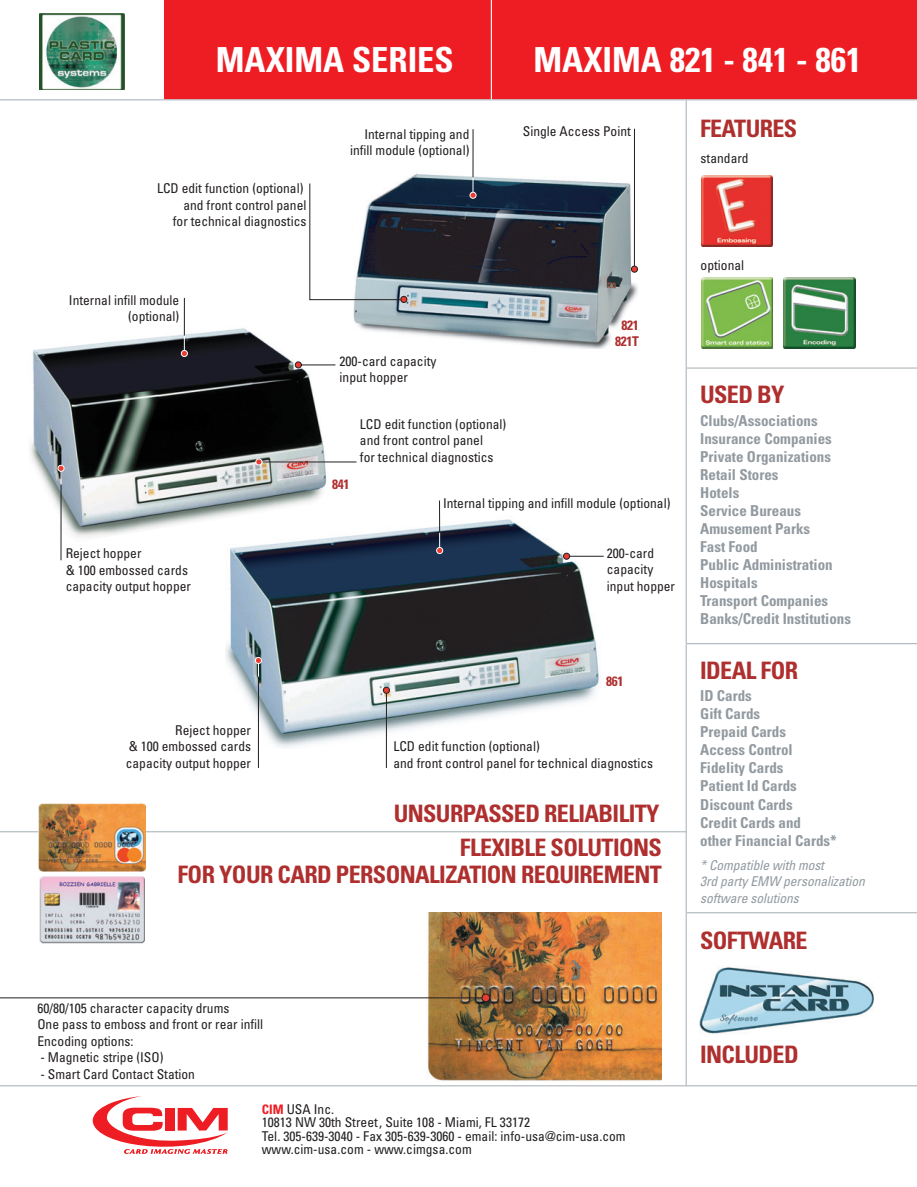
<style>
.page{position:relative;width:917px;height:1187px;background:#fff}
.page>*{position:absolute;margin:0;border:0;box-sizing:border-box;transform-origin:0 0}
.t1{font:700 condensed 34.5px "Univers";color:#fff}
.t2{font:700 condensed 24px/34.3px "Univers";letter-spacing:-.025em;color:#af2f2f;text-align:right}
.t3{font:700 condensed 15px/18px "Univers";color:#929aa0}
.t4{font:condensed 13.5px/16.5px "Univers";color:#231f20}
.t5{font:italic condensed 13.5px/16.5px "Univers";letter-spacing:-.005em;color:#929aa0}
.t6{font:700 condensed 13.5px/16.5px "Univers";letter-spacing:-.025em;color:#af2f2f;text-align:center}
.s1{font-weight:700;font-size:13.05px;color:#ee1d23}
</style>
<div class="page">
<img style="left:426px;top:912px;width:235px;height:168px">
<img style="left:401px;top:170px;width:237px;height:178px">
<svg style="left:92px;top:1096px;width:136px;height:57px"></svg>
<hr style="left:0;top:1084px;width:916px;height:2px;background:#aeb7bb">
<hr style="left:0;top:997px;width:485px;height:1px;background:#231f20">
<div style="left:482px;top:993px;width:7px;height:8px;background:#ea3c30;border-radius:50%"></div>
<div style="left:481px;top:993px;width:9px;height:8px;border:1px solid #231f20;border-radius:50%"></div>
<hr style="left:685px;top:100px;width:1px;height:986px;background:#aeb7bb">
<hr style="left:685px;top:367px;width:231px;height:1px;background:#aeb7bb">
<hr style="left:686px;top:643px;width:230px;height:1px;background:#aeb7bb">
<hr style="left:686px;top:911px;width:230px;height:2px;background:#aeb7bb">
<img style="left:701px;top:175px;width:71px;height:71px">
<img style="left:701px;top:277px;width:71px;height:71px">
<img style="left:783px;top:277px;width:72px;height:72px">
<img style="left:699px;top:967px;width:174px;height:67px">
<hr style="left:0;top:831px;width:686px;height:1px;background:#aeb7bb">
<hr style="left:472px;top:129px;width:1px;height:48px;background:#231f20">
<svg style="left:470px;top:177px;width:6px;height:21px"></svg>
<div style="left:469px;top:192px;width:7px;height:7px;border:1px solid #fff;border-radius:50%"></div>
<hr style="left:633px;top:129px;width:1px;height:137px;background:#231f20">
<svg style="left:631px;top:266px;width:6px;height:6px"></svg>
<div style="left:630px;top:266px;width:7px;height:6px;border:1px solid #231f20;border-radius:50%"></div>
<div style="left:400px;top:296px;width:7px;height:6px;background:#ea3c30;border-radius:50%"></div>
<div style="left:400px;top:296px;width:7px;height:7px;border:1px solid #231f20;border-radius:50%"></div>
<img style="left:226px;top:516px;width:377px;height:232px">
<hr style="left:386px;top:690px;width:1px;height:77px;background:#231f20">
<svg style="left:383px;top:687px;width:6px;height:6px"></svg>
<div style="left:383px;top:686px;width:6px;height:7px;border:1px solid #231f20;border-radius:50%"></div>
<hr style="left:258px;top:676px;width:1px;height:91px;background:#231f20">
<svg style="left:255px;top:657px;width:6px;height:19px"></svg>
<div style="left:255px;top:657px;width:7px;height:6px;border:1px solid #fff;border-radius:50%"></div>
<svg style="left:563px;top:553px;width:6px;height:6px"></svg>
<div style="left:563px;top:552px;width:6px;height:7px;border:1px solid #231f20;border-radius:50%"></div>
<div style="left:164px;top:0;width:752px;height:100px;background:#ee1d23"></div>
<hr style="left:0;top:99px;width:916px;height:1px;background:#aeb7bb">
<img style="left:40px;top:14px;width:84px;height:75px">
<hr style="left:490px;top:0;width:2px;height:99px;background:#fff">
<hr style="left:569px;top:555px;width:34px;height:1px;background:#231f20">
<img style="left:30px;top:325px;width:299px;height:217px">
<div style="left:255px;top:458px;width:7px;height:7px;border:1px solid #fff;border-radius:50%"></div>
<svg style="left:256px;top:183px;width:145px;height:282px"></svg>
<hr style="left:184px;top:298px;width:1px;height:37px;background:#231f20">
<svg style="left:181px;top:335px;width:6px;height:21px"></svg>
<div style="left:181px;top:350px;width:7px;height:7px;border:1px solid #fff;border-radius:50%"></div>
<hr style="left:439px;top:500px;width:1px;height:32px;background:#231f20">
<svg style="left:436px;top:532px;width:6px;height:21px"></svg>
<div style="left:436px;top:547px;width:7px;height:7px;border:1px solid #fff;border-radius:50%"></div>
<hr style="left:61px;top:484px;width:1px;height:76px;background:#231f20">
<svg style="left:58px;top:465px;width:6px;height:19px"></svg>
<img style="left:39px;top:803px;width:107px;height:67px">
<img style="left:39px;top:876px;width:106px;height:66px">
<h1 class="t1" style="left:216px;top:47px;width:239px">MAXIMA SERIES</h1>
<h1 class="t1" style="left:533px;top:47px;width:329px">MAXIMA 821 - 841 - 861</h1>
<p class="t4" style="left:157px;top:181px;width:151px;text-align:right">LCD edit function (optional) and front control panel<br>for technical diagnostics</p>
<p class="t4" style="left:69px;top:293px;width:112px;text-align:right">Internal infill module (optional)</p>
<p class="t4" style="left:66px;top:546px;width:127px">Reject hopper<br>&amp; 100 embossed cards capacity output hopper</p>
<p class="t4" style="left:350px;top:127px;width:121px;text-align:right">Internal tipping and infill module (optional)</p>
<p class="t4" style="left:522px;top:124px;width:109px">Single Access Point</p>
<p class="t4" style="left:339px;top:353px;width:98px">200-card capacity input hopper</p>
<p class="t6" style="left:332px;top:477px;width:19px">841</p>
<p class="t4" style="left:360px;top:417px;width:148px">LCD edit function (optional) and front control panel<br>for technical diagnostics</p>
<p class="t6" style="left:615px;top:318px;width:25px">821<br>821T</p>
<p class="t4" style="left:443px;top:495px;width:229px">Internal tipping and infill module (optional)</p>
<p class="t4" style="left:606px;top:545px;width:70px">200-card capacity input hopper</p>
<p class="t4" style="left:126px;top:723px;width:127px;text-align:justify;text-indent:49px">Reject hopper &amp; 100 embossed cards capacity output hopper</p>
<p class="t6" style="left:606px;top:673px;width:19px">861</p>
<p class="t4" style="left:393px;top:739px;width:261px">LCD edit function (optional)<br>and front control panel for technical diagnostics</p>
<h2 class="t2" style="left:393px;top:798px;width:269px">UNSURPASSED RELIABILITY<br>FLEXIBLE SOLUTIONS</h2>
<h2 class="t2" style="left:177px;top:860px;width:485px">FOR YOUR CARD PERSONALIZATION REQUIREMENT</h2>
<p class="t4" style="left:37px;top:1000px;width:227px">60/80/105 character capacity drums<br>One pass to emboss and front or rear infill<br>Encoding options:</p>
<p class="t4" style="left:40px;top:1050px;width:124px">- Magnetic stripe (ISO)</p>
<p class="t4" style="left:40px;top:1066px;width:156px">- Smart Card Contact Station</p>
<p class="t4" style="left:262px;top:1103px;width:365px;line-height:13px"><span class="s1">CIM</span> USA Inc.<br>10813 NW 30th Street, Suite 108 - Miami, FL 33172<br>Tel. 305-639-3040 - Fax 305-639-3060 - email: info-usa@cim-usa.com www.cim-usa.com - www.cimgsa.com</p>
<h2 class="t2" style="left:700px;top:113px;width:99px">FEATURES</h2>
<p class="t4" style="left:700px;top:151px;width:49px">standard</p>
<p class="t4" style="left:700px;top:257px;width:45px">optional</p>
<h2 class="t2" style="left:700px;top:379px;width:86px">USED BY</h2>
<p class="t3" style="left:700px;top:413px;width:152px">Clubs/Associations<br>Insurance Companies<br>Private Organizations<br>Retail Stores<br>Hotels<br>Service Bureaus<br>Amusement Parks<br>Fast Food<br>Public Administration<br>Hospitals<br>Transport Companies<br>Banks/Credit Institutions</p>
<h2 class="t2" style="left:700px;top:655px;width:99px">IDEAL FOR</h2>
<p class="t3" style="left:700px;top:688px;width:138px">ID Cards<br>Gift Cards<br>Prepaid Cards<br>Access Control<br>Fidelity Cards<br>Patient Id Cards<br>Discount Cards<br>Credit Cards and<br>other Financial Cards*</p>
<p class="t5" style="left:700px;top:857px;width:166px">* Compatible with most<br>3rd party EMW personalization software solutions</p>
<h2 class="t2" style="left:699px;top:925px;width:109px">SOFTWARE</h2>
<h2 class="t2" style="left:699px;top:1039px;width:100px">INCLUDED</h2>
</div>
